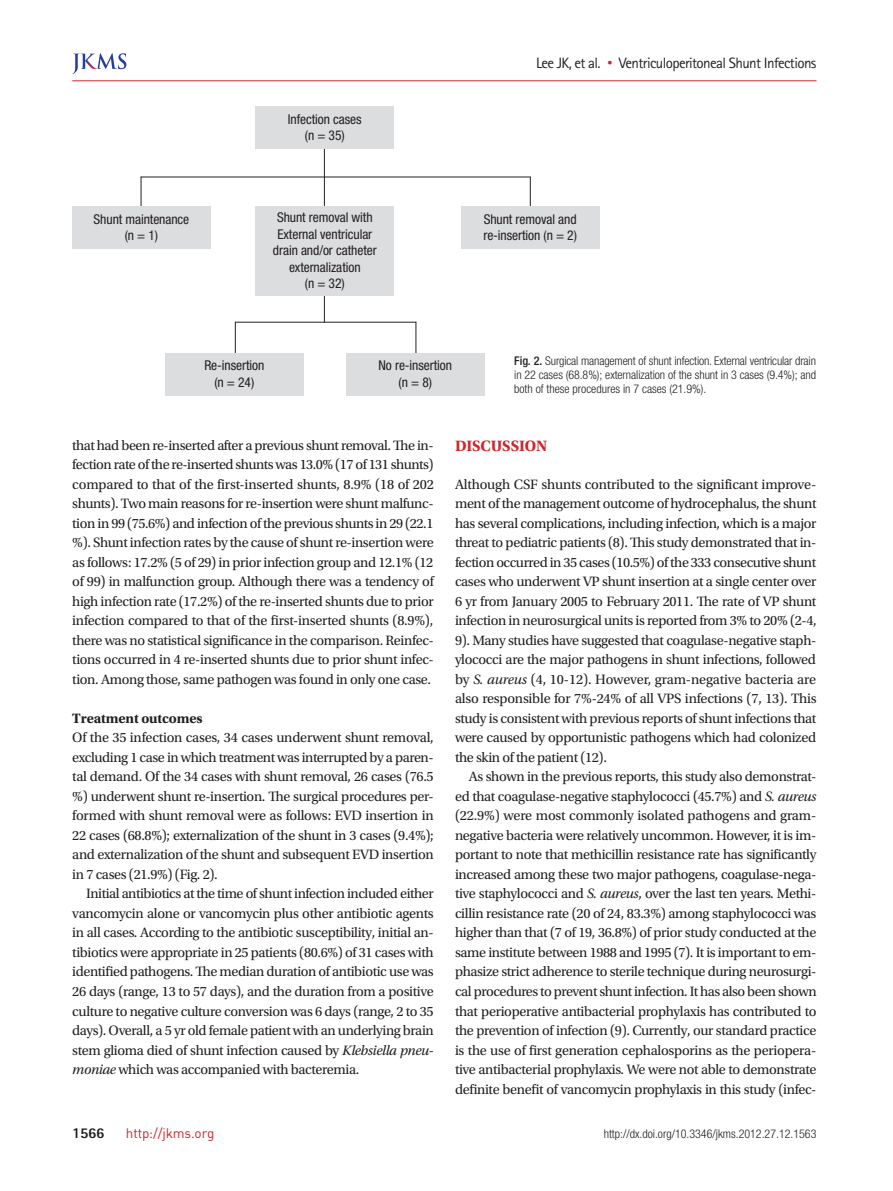
<style>
.page{position:relative;width:893px;height:1191px;background:#fff}
.page>*{position:absolute;margin:0;border:0;box-sizing:border-box;transform-origin:0 0}
.본문-대제목{font:700 15.75px "Utopia Std";letter-spacing:-.01em;color:#d1232a}
.t1{font:15px "Rotis Sans Serif Std";letter-spacing:-.04em;color:#231f20}
.t2{font:800 15px "Rotis Sans Serif Std";color:#231f20}
.본문{font:14.25px/19.5px "Utopia Std";letter-spacing:-.025em;color:#231f20;text-align:justify}
.본문-중제목{font:700 14.25px "Utopia Std";letter-spacing:-.01em;color:#231f20}
.그림_지문_9pt{font:condensed 13.5px/16.5px "Helvetica Neue LT Std";letter-spacing:-.005em;color:#231f20;text-align:center}
.t3{font:13.5px "Dinreg";letter-spacing:-.01em;color:#d1232a}
.표_그림_캡션{font:300 condensed 12px/14.4px "Helvetica Neue LT Std";color:#231f20;text-align:justify}
.s1{font-family:"Dotum";color:#d1232a}
.s2{font-weight:500}
.s3{font-style:italic}
</style>
<div class="page">
<hr style="left:72px;top:80px;width:744px;height:1px;background:#d1232a">
<svg style="left:72px;top:53px;width:54px;height:21px"></svg>
<hr style="left:324px;top:134px;width:1px;height:188px;background:#231f20">
<hr style="left:141px;top:177px;width:1px;height:43px;background:#231f20">
<hr style="left:235px;top:322px;width:1px;height:43px;background:#231f20">
<hr style="left:416px;top:322px;width:1px;height:43px;background:#231f20">
<hr style="left:530px;top:177px;width:1px;height:43px;background:#231f20">
<hr style="left:141px;top:177px;width:390px;height:1px;background:#231f20">
<hr style="left:235px;top:322px;width:181px;height:1px;background:#231f20">
<div style="left:72px;top:206px;width:139px;height:43px;background:#dcdddf"></div>
<div style="left:461px;top:206px;width:138px;height:43px;background:#dcdddf"></div>
<div style="left:256px;top:106px;width:138px;height:43px;background:#dcdddf"></div>
<div style="left:256px;top:206px;width:138px;height:89px;background:#dcdddf"></div>
<div style="left:165px;top:353px;width:138px;height:42px;background:#dcdddf"></div>
<div style="left:346px;top:353px;width:138px;height:42px;background:#dcdddf"></div>
<p class="그림_지문_9pt" style="left:288px;top:111px;width:75px">Infection cases (n = 35)</p>
<p class="t1" style="left:536px;top:54px;width:282px">Lee JK, et al. <span class="s1">•</span> Ventriculoperitoneal Shunt Infections</p>
<p class="그림_지문_9pt" style="left:94px;top:210px;width:97px">Shunt maintenance</p>
<p class="그림_지문_9pt" style="left:125px;top:227px;width:35px">(n = 1)</p>
<p class="그림_지문_9pt" style="left:273px;top:209px;width:105px">Shunt removal with<br>External ventricular drain and/or catheter externalization<br>(n = 32)</p>
<p class="그림_지문_9pt" style="left:484px;top:210px;width:94px">Shunt removal and</p>
<p class="그림_지문_9pt" style="left:483px;top:227px;width:95px">re-insertion (n = 2)</p>
<p class="그림_지문_9pt" style="left:204px;top:357px;width:61px">Re-insertion</p>
<p class="그림_지문_9pt" style="left:214px;top:374px;width:41px">(n = 24)</p>
<p class="그림_지문_9pt" style="left:378px;top:357px;width:75px">No re-insertion (n = 8)</p>
<p class="표_그림_캡션" style="left:514px;top:353px;width:303px"><span class="s2">Fig. 2.</span> Surgical management of shunt infection. External ventricular drain in 22 cases (68.8%); externalization of the shunt in 3 cases (9.4%); and both of these procedures in 7 cases (21.9%).</p>
<p class="본문" style="left:72px;top:436px;width:363px">that had been re-inserted after a previous shunt removal. The in&shy;fection rate of the re-inserted shunts was 13.0% (17 of 131 shunts) compared to that of the first-inserted shunts, 8.9% (18 of 202 shunts). Two main reasons for re-insertion were shunt malfunc&shy;tion in 99 (75.6%) and infection of the previous shunts in 29 (22.1 %). Shunt infection rates by the cause of shunt re-insertion were as follows: 17.2% (5 of 29) in prior infection group and 12.1% (12 of 99) in malfunction group. Although there was a tendency of high infection rate (17.2%) of the re-inserted shunts due to prior infection compared to that of the first-inserted shunts (8.9%), there was no statistical significance in the comparison. Reinfec&shy;tions occurred in 4 re-inserted shunts due to prior shunt infec&shy;tion. Among those, same pathogen was found in only one case.</p>
<p class="본문-중제목" style="left:72px;top:710px;width:132px">Treatment outcomes</p>
<p class="본문" style="left:72px;top:728px;width:363px">Of the 35 infection cases, 34 cases underwent shunt removal, excluding 1 case in which treatment was interrupted by a paren&shy;tal demand. Of the 34 cases with shunt removal, 26 cases (76.5 %) underwent shunt re-insertion. The surgical procedures per&shy;formed with shunt removal were as follows: EVD insertion in 22 cases (68.8%); externalization of the shunt in 3 cases (9.4%); and externalization of the shunt and subsequent EVD insertion in 7 cases (21.9%) (Fig. 2).</p>
<p class="본문" style="left:72px;top:884px;width:363px;text-indent:14px">Initial antibiotics at the time of shunt infection included either vancomycin alone or vancomycin plus other antibiotic agents in all cases. According to the antibiotic susceptibility, initial an&shy;tibiotics were appropriate in 25 patients (80.6%) of 31 cases with identified pathogens. The median duration of antibiotic use was 26 days (range, 13 to 57 days), and the duration from a positive culture to negative culture conversion was 6 days (range, 2 to 35 days). Overall, a 5 yr old female patient with an underlying brain stem glioma died of shunt infection caused by <span class="s3">Klebsiella pneu&shy;moniae</span> which was accompanied with bacteremia.</p>
<p class="본문-대제목" style="left:455px;top:436px;width:94px">DISCUSSION</p>
<p class="본문" style="left:455px;top:475px;width:363px">Although CSF shunts contributed to the significant improve&shy;ment of the management outcome of hydrocephalus, the shunt has several complications, including infection, which is a major threat to pediatric patients (8). This study demonstrated that in&shy;fection occurred in 35 cases (10.5%) of the 333 consecutive shunt cases who underwent VP shunt insertion at a single center over 6 yr from January 2005 to February 2011. The rate of VP shunt infection in neurosurgical units is reported from 3% to 20% (2-4, 9). Many studies have suggested that coagulase-negative staph&shy;ylococci are the major pathogens in shunt infections, followed by <span class="s3">S. aureus</span> (4, 10-12). However, gram-negative bacteria are also responsible for 7%-24% of all VPS infections (7, 13). This study is consistent with previous reports of shunt infections that were caused by opportunistic pathogens which had colonized the skin of the patient (12).</p>
<p class="본문" style="left:455px;top:767px;width:363px;text-indent:14px">As shown in the previous reports, this study also demonstrat&shy;ed that coagulase-negative staphylococci (45.7%) and <span class="s3">S. aureus </span>(22.9%) were most commonly isolated pathogens and gram&shy;negative bacteria were relatively uncommon. However, it is im&shy;portant to note that methicillin resistance rate has significantly increased among these two major pathogens, coagulase-nega&shy;tive staphylococci and <span class="s3">S. aureus</span>, over the last ten years. Methi&shy;cillin resistance rate (20 of 24, 83.3%) among staphylococci was higher than that (7 of 19, 36.8%) of prior study conducted at the same institute between 1988 and 1995 (7). It is important to em&shy;phasize strict adherence to sterile technique during neurosurgi&shy;cal procedures to prevent shunt infection. It has also been shown that perioperative antibacterial prophylaxis has contributed to the prevention of infection (9). Currently, our standard practice is the use of first generation cephalosporins as the periopera&shy;tive antibacterial prophylaxis. We were not able to demonstrate definite benefit of vancomycin prophylaxis in this study (infec-</p>
<p class="t2" style="left:72px;top:1123px;width:34px">1566</p>
<p class="t3" style="left:126px;top:1124px;width:90px">http://jkms.org</p>
<p class="표_그림_캡션" style="left:604px;top:1126px;width:214px">http://dx.doi.org/10.3346/jkms.2012.27.12.1563</p>
</div>
